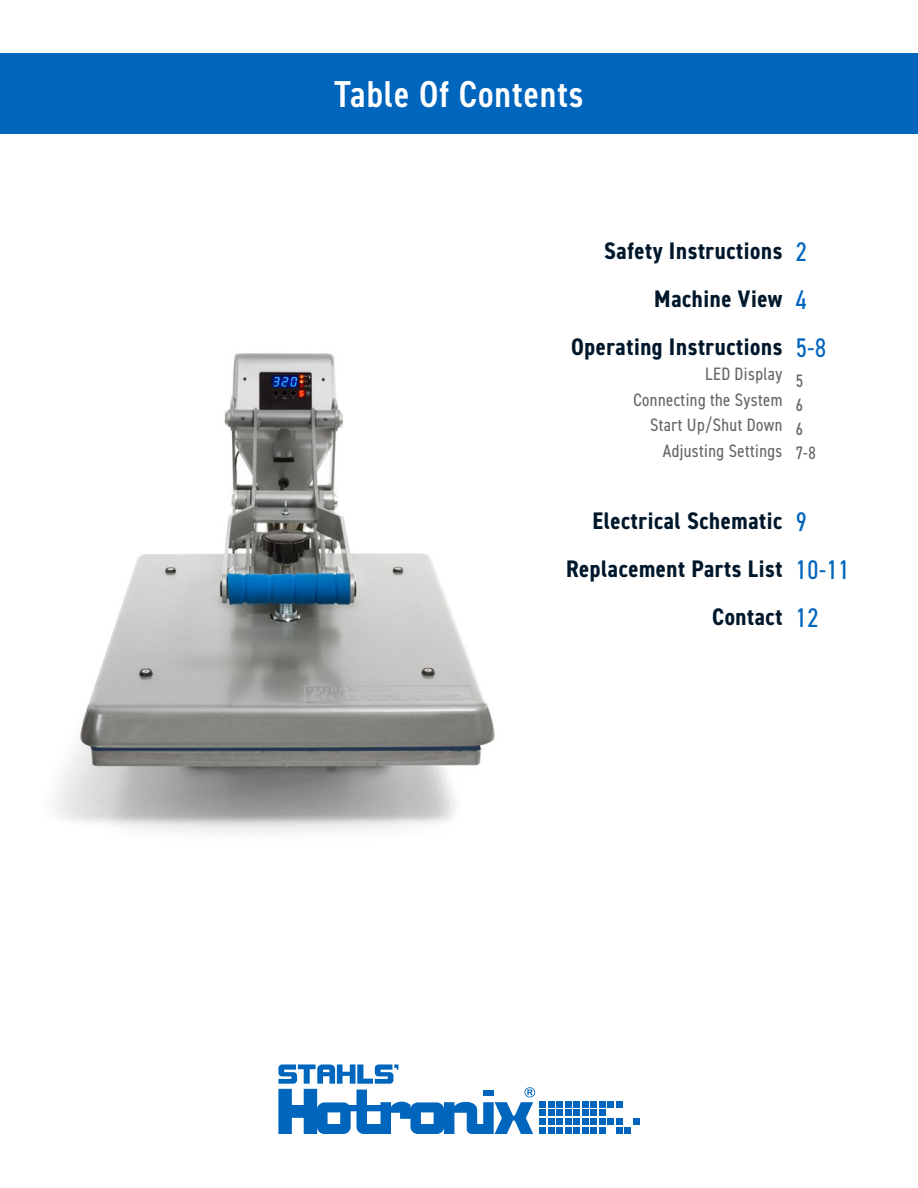
<style>
.page{position:relative;width:918px;height:1188px;background:#fff}
.page>*{position:absolute;margin:0;border:0;box-sizing:border-box;transform-origin:0 0}
.t1{font:600 condensed 37.5px "DIN2014";letter-spacing:.025em;color:#fff}
.t2{font:condensed 27px/48px "DIN2014";color:#0065bd}
.t3{font:700 condensed 24px/48px "DIN2014";letter-spacing:.025em;color:#00172b;text-align:right}
.t4{font:condensed 18px/25.5px "DIN2014";letter-spacing:.025em;color:#666;text-align:right}
</style>
<div class="page">
<img style="left:55px;top:353px;width:440px;height:479px">
<div style="left:0;top:54px;width:918px;height:80px;background:#0065bd"></div>
<svg style="left:278px;top:1064px;width:268px;height:70px"></svg>
<div style="left:540px;top:1118px;width:6px;height:7px;background:#0065bd"></div>
<div style="left:540px;top:1127px;width:6px;height:7px;background:#0065bd"></div>
<div style="left:548px;top:1101px;width:7px;height:7px;background:#0065bd"></div>
<div style="left:548px;top:1110px;width:7px;height:6px;background:#0065bd"></div>
<div style="left:548px;top:1118px;width:7px;height:7px;background:#0065bd"></div>
<div style="left:548px;top:1127px;width:7px;height:7px;background:#0065bd"></div>
<div style="left:557px;top:1101px;width:6px;height:7px;background:#0065bd"></div>
<svg style="left:557px;top:1110px;width:6px;height:6px"></svg>
<div style="left:557px;top:1118px;width:6px;height:7px;background:#0065bd"></div>
<div style="left:557px;top:1127px;width:6px;height:7px;background:#0065bd"></div>
<div style="left:565px;top:1101px;width:7px;height:7px;background:#0065bd"></div>
<div style="left:565px;top:1110px;width:7px;height:6px;background:#0065bd"></div>
<div style="left:565px;top:1118px;width:7px;height:7px;background:#0065bd"></div>
<div style="left:565px;top:1127px;width:7px;height:7px;background:#0065bd"></div>
<div style="left:574px;top:1101px;width:6px;height:7px;background:#0065bd"></div>
<svg style="left:574px;top:1110px;width:6px;height:6px"></svg>
<div style="left:574px;top:1118px;width:6px;height:7px;background:#0065bd"></div>
<div style="left:574px;top:1127px;width:6px;height:7px;background:#0065bd"></div>
<div style="left:582px;top:1101px;width:7px;height:7px;background:#0065bd"></div>
<div style="left:582px;top:1110px;width:7px;height:6px;background:#0065bd"></div>
<div style="left:582px;top:1118px;width:7px;height:7px;background:#0065bd"></div>
<div style="left:582px;top:1127px;width:7px;height:7px;background:#0065bd"></div>
<div style="left:590px;top:1101px;width:7px;height:7px;background:#0065bd"></div>
<div style="left:590px;top:1110px;width:7px;height:6px;background:#0065bd"></div>
<div style="left:590px;top:1118px;width:7px;height:7px;background:#0065bd"></div>
<div style="left:590px;top:1127px;width:7px;height:7px;background:#0065bd"></div>
<div style="left:599px;top:1101px;width:7px;height:7px;background:#0065bd"></div>
<div style="left:599px;top:1110px;width:7px;height:6px;background:#0065bd"></div>
<div style="left:599px;top:1118px;width:7px;height:7px;background:#0065bd"></div>
<div style="left:599px;top:1127px;width:7px;height:7px;background:#0065bd"></div>
<div style="left:607px;top:1101px;width:7px;height:7px;background:#0065bd"></div>
<div style="left:607px;top:1118px;width:7px;height:7px;background:#0065bd"></div>
<div style="left:616px;top:1101px;width:7px;height:7px;background:#0065bd"></div>
<div style="left:616px;top:1118px;width:7px;height:7px;background:#0065bd"></div>
<div style="left:616px;top:1127px;width:7px;height:7px;background:#0065bd"></div>
<div style="left:624px;top:1127px;width:7px;height:7px;background:#0065bd"></div>
<div style="left:633px;top:1118px;width:7px;height:7px;background:#0065bd"></div>
<h1 class="t1" style="left:334px;top:69px;width:251px">Table Of Contents</h1>
<p class="t3" style="left:571px;top:226px;width:213px">Safety Instructions<br>Machine View<br>Operating Instructions</p>
<p class="t4" style="left:633px;top:361px;width:151px">LED Display<br>Connecting the System<br>Start Up/Shut Down<br>Adjusting Settings</p>
<p class="t2" style="left:796px;top:227px;width:32px">2<br>4<br>5-8</p>
<p class="t4" style="left:796px;top:368px;width:21px;line-height:24px;text-align:left">5<br>6<br>6<br>7-8</p>
<p class="t3" style="left:566px;top:496px;width:218px">Electrical Schematic<br>Replacement Parts List<br>Contact</p>
<p class="t2" style="left:796px;top:497px;width:55px">9<br>10-11<br>12</p>
</div>
